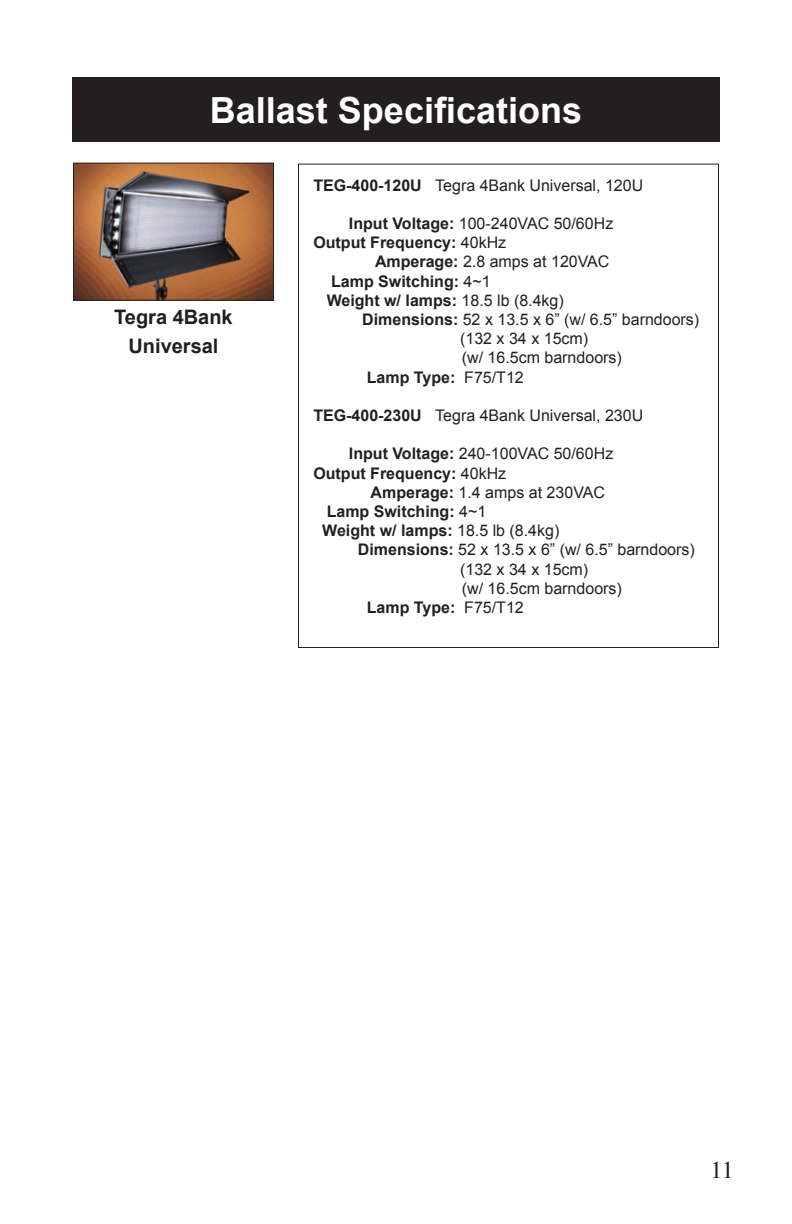
<style>
.page{position:relative;width:792px;height:1224px;background:#fff}
.page>*{position:absolute;margin:0;border:0;box-sizing:border-box;transform-origin:0 0}
.t1{font:700 36px "Arial";color:#fff}
.t2{font:24px "Times";color:#231f20}
.t3{font:700 20px/28.8px "Arial";color:#231f20;text-align:center}
.t4{font:700 16px/19.2px "Arial";color:#231f20}
.t5{font:16px "Arial";color:#231f20}
.s1{font-weight:700}
.s2{font-weight:400}
</style>
<div class="page">
<div style="left:72px;top:77px;width:648px;height:65px;background:#231f20"></div>
<img style="left:75px;top:165px;width:197px;height:134px">
<div style="left:73px;top:163px;width:201px;height:138px;border:1px solid #231f20"></div>
<h1 class="t1" style="left:210px;top:87px;width:374px">Ballast Specifications</h1>
<p class="t3" style="left:114px;top:303px;width:120px">Tegra 4Bank<br>Universal</p>
<p class="t5" style="left:313px;top:175px;width:331px"><span class="s1">TEG-400-120U</span> Tegra 4Bank Universal, 120U</p>
<p class="t4" style="left:313px;top:214px;width:301px;text-indent:36px">Input Voltage: <span class="s2">100-240VAC 50/60Hz<br></span>Output Frequency: <span class="s2">40kHz</span></p>
<p class="t4" style="left:327px;top:253px;width:284px;text-indent:48px">Amperage: <span class="s2">2.8 amps at 120VAC<br></span>Lamp Switching: <span class="s2">4~1<br></span>Weight w/ lamps: <span class="s2">18.5 lb (8.4kg)</span></p>
<p class="t5" style="left:362px;top:309px;width:338px"><span class="s1">Dimensions:</span> 52 x 13.5 x 6” (w/ 6.5” barndoors)</p>
<p class="t5" style="left:460px;top:328px;width:130px">(132 x 34 x 15cm)</p>
<p class="t5" style="left:462px;top:347px;width:162px">(w/ 16.5cm barndoors)</p>
<p class="t4" style="left:367px;top:368px;width:159px">Lamp Type: <span class="s2">F75/T12</span></p>
<p class="t5" style="left:313px;top:405px;width:331px"><span class="s1">TEG-400-230U</span> Tegra 4Bank Universal, 230U</p>
<p class="t4" style="left:313px;top:445px;width:301px;text-indent:36px">Input Voltage: <span class="s2">240-100VAC 50/60Hz<br></span>Output Frequency: <span class="s2">40kHz</span></p>
<p class="t4" style="left:322px;top:483px;width:284px;text-indent:48px">Amperage: <span class="s2">1.4 amps at 230VAC<br></span>Lamp Switching: <span class="s2">4~1<br></span>Weight w/ lamps: <span class="s2">18.5 lb (8.4kg)</span></p>
<p class="t5" style="left:358px;top:539px;width:338px"><span class="s1">Dimensions:</span> 52 x 13.5 x 6” (w/ 6.5” barndoors)</p>
<p class="t5" style="left:460px;top:559px;width:130px">(132 x 34 x 15cm)</p>
<p class="t5" style="left:462px;top:578px;width:162px">(w/ 16.5cm barndoors)</p>
<p class="t4" style="left:367px;top:598px;width:159px">Lamp Type: <span class="s2">F75/T12</span></p>
<h2 class="t2" style="left:711px;top:1147px;width:25px">11</h2>
</div>
